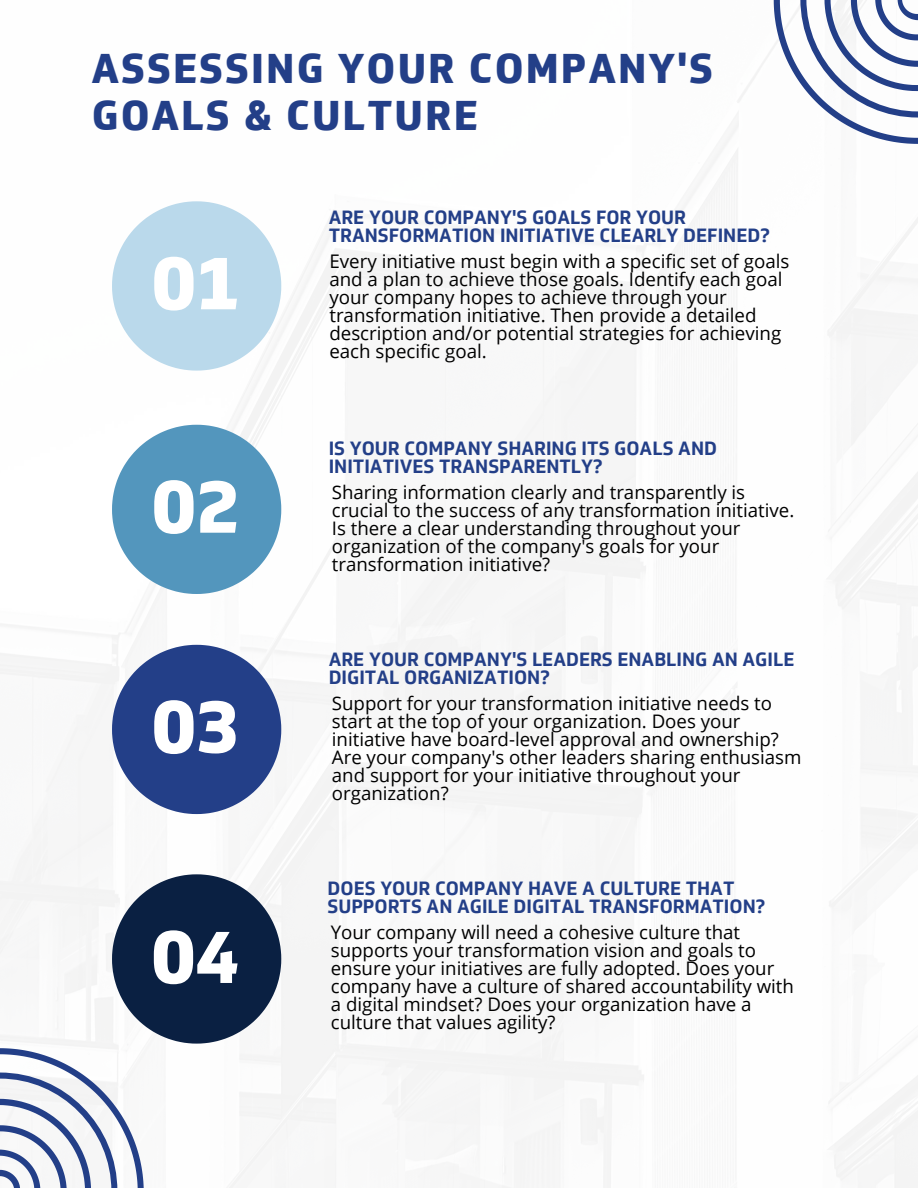
<style>
.page{position:relative;width:918px;height:1188px;background:#fff}
.page>*{position:absolute;margin:0;border:0;box-sizing:border-box;transform-origin:0 0}
.t1{font:800 74.7px "Soleto";color:#fff}
.t2{font:800 40.5px/46.2px "Soleto";letter-spacing:.05em;color:#233f88}
.t3{font:18.75px/18px "Open Sans";color:#000}
.t4{font:18.6px/18px "Open Sans";color:#000}
.t5{font:700 18.6px/18px "Soleto";color:#233f88}
</style>
<div class="page">
<svg style="left:112px;top:201px;width:169px;height:170px"></svg>
<svg style="left:112px;top:425px;width:169px;height:169px"></svg>
<svg style="left:112px;top:645px;width:169px;height:169px"></svg>
<svg style="left:0;top:874px;width:281px;height:314px"></svg>
<svg style="left:774px;top:0;width:144px;height:144px"></svg>
<p class="t2" style="left:92px;top:51px;width:623px">ASSESSING YOUR COMPANY'S<br>GOALS &amp; CULTURE</p>
<p class="t5" style="left:329px;top:211px;width:443px">ARE YOUR COMPANY'S GOALS FOR YOUR<br>TRANSFORMATION INITIATIVE CLEARLY DEFINED?</p>
<p class="t1" style="left:152px;top:254px;width:89px">01</p>
<p class="t3" style="left:329px;top:252px;width:462px">Every initiative must begin with a specific set of goals and a plan to achieve those goals. Identify each goal your company hopes to achieve through your transformation initiative. Then provide a detailed description and/or potential strategies for achieving each specific goal.</p>
<p class="t5" style="left:329px;top:441px;width:390px">IS YOUR COMPANY SHARING ITS GOALS AND<br>INITIATIVES TRANSPARENTLY?</p>
<p class="t1" style="left:152px;top:477px;width:89px">02</p>
<p class="t4" style="left:332px;top:483px;width:464px">Sharing information clearly and transparently is crucial to the success of any transformation initiative.<br>Is there a clear understanding throughout your organization of the company's goals for your transformation initiative?</p>
<p class="t5" style="left:329px;top:652px;width:467px">ARE YOUR COMPANY'S LEADERS ENABLING AN AGILE<br>DIGITAL ORGANIZATION?</p>
<p class="t1" style="left:152px;top:697px;width:89px">03</p>
<p class="t4" style="left:332px;top:694px;width:471px">Support for your transformation initiative needs to start at the top of your organization. Does your initiative have board-level approval and ownership?<br>Are your company's other leaders sharing enthusiasm and support for your initiative throughout your organization?</p>
<p class="t5" style="left:328px;top:882px;width:439px">DOES YOUR COMPANY HAVE A CULTURE THAT<br>SUPPORTS AN AGILE DIGITAL TRANSFORMATION?</p>
<p class="t1" style="left:152px;top:927px;width:89px">04</p>
<p class="t4" style="left:331px;top:923px;width:465px">Your company will need a cohesive culture that supports your transformation vision and goals to ensure your initiatives are fully adopted. Does your company have a culture of shared accountability with a digital mindset? Does your organization have a culture that values agility?</p>
</div>
